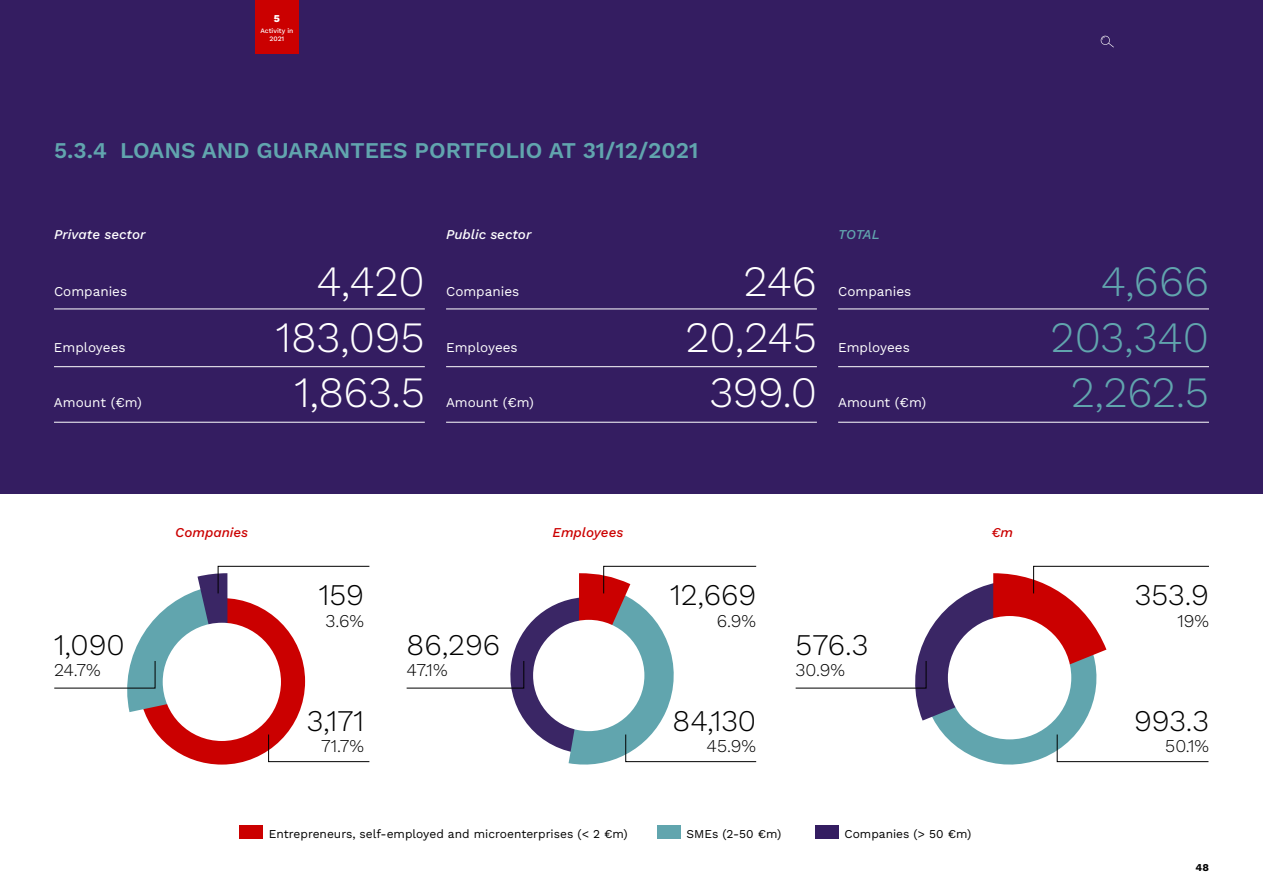
<style>
.page{position:relative;width:1263px;height:893px;background:#fff}
.page>*{position:absolute;margin:0;border:0;box-sizing:border-box;transform-origin:0 0}
.t1{font:300 43.2px "Work Sans";letter-spacing:-.01em;color:#fff}
.t2{font:300 43.2px "Work Sans";color:#61a5ae}
.t3{font:300 30px "Work Sans";color:#000}
.H3_B{font:600 22.5px "Work Sans";color:#61a5ae}
.t4{font:300 18px "Work Sans";color:#000}
.t5{font:13.5px "Work Sans";color:#fff}
.t6{font:italic 500 13.5px "Work Sans";color:#fff}
.t7{font:italic 500 13.5px "Work Sans";color:#cb0000}
.t8{font:italic 500 13.5px "Work Sans";letter-spacing:-.025em;color:#61a5ae}
.t9{font:12px "Work Sans";color:#000}
.t10{font:700 10.5px "Work Sans";color:#000}
.t11{font:800 10.5px "Work Sans";color:#fff}
.t12{font:500 6.75px/8.1px "Work Sans";color:#fff;text-align:center}
.s1{color:#341d61}
</style>
<div class="page">
<div style="left:0;top:0;width:1263px;height:493px;background:#341d61"></div>
<div style="left:239px;top:826px;width:24px;height:13px;background:#cb0000"></div>
<div style="left:657px;top:826px;width:23px;height:13px;background:#61a5ae"></div>
<div style="left:815px;top:826px;width:23px;height:13px;background:#341d61"></div>
<svg style="left:54px;top:566px;width:316px;height:199px"></svg>
<svg style="left:406px;top:566px;width:350px;height:199px"></svg>
<svg style="left:795px;top:566px;width:414px;height:199px"></svg>
<hr style="left:54px;top:309px;width:371px;height:1px;background:#fff">
<hr style="left:446px;top:309px;width:371px;height:1px;background:#fff">
<hr style="left:838px;top:309px;width:371px;height:1px;background:#fff">
<hr style="left:54px;top:366px;width:371px;height:1px;background:#fff">
<hr style="left:446px;top:366px;width:371px;height:1px;background:#fff">
<hr style="left:838px;top:366px;width:371px;height:1px;background:#fff">
<hr style="left:54px;top:422px;width:371px;height:1px;background:#fff">
<hr style="left:446px;top:422px;width:371px;height:1px;background:#fff">
<hr style="left:838px;top:422px;width:371px;height:1px;background:#fff">
<div style="left:255px;top:0;width:44px;height:54px;background:#cb0000"></div>
<svg style="left:1101px;top:36px;width:13px;height:11px"></svg>
<p class="t11" style="left:274px;top:10px;width:8px">5</p>
<p class="t12" style="left:260px;top:26px;width:34px">Activity in<br>2021</p>
<h3 class="H3_B" style="left:54px;top:133px;width:646px">5.3.4<span class="s1">.</span> LOANS AND GUARANTEES PORTFOLIO AT 31/12/2021</h3>
<p class="t6" style="left:54px;top:224px;width:93px">Private sector</p>
<p class="t6" style="left:446px;top:224px;width:87px">Public sector</p>
<p class="t8" style="left:838px;top:224px;width:43px">TOTAL</p>
<p class="t5" style="left:54px;top:281px;width:75px">Companies</p>
<p class="t1" style="left:317px;top:249px;width:110px">4,420</p>
<p class="t5" style="left:446px;top:281px;width:75px">Companies</p>
<p class="t1" style="left:743px;top:249px;width:75px">246</p>
<p class="t5" style="left:838px;top:281px;width:75px">Companies</p>
<p class="t2" style="left:1101px;top:249px;width:110px">4,666</p>
<p class="t5" style="left:54px;top:337px;width:73px">Employees</p>
<p class="t1" style="left:276px;top:304px;width:150px">183,095</p>
<p class="t5" style="left:446px;top:337px;width:73px">Employees</p>
<p class="t1" style="left:685px;top:304px;width:133px">20,245</p>
<p class="t5" style="left:838px;top:337px;width:73px">Employees</p>
<p class="t2" style="left:1050px;top:304px;width:160px">203,340</p>
<p class="t5" style="left:54px;top:392px;width:89px">Amount (€m)</p>
<p class="t1" style="left:294px;top:360px;width:132px">1,863.5</p>
<p class="t5" style="left:446px;top:392px;width:89px">Amount (€m)</p>
<p class="t1" style="left:709px;top:360px;width:109px">399.0</p>
<p class="t5" style="left:838px;top:392px;width:89px">Amount (€m)</p>
<p class="t2" style="left:1071px;top:360px;width:140px">2,262.5</p>
<p class="t3" style="left:54px;top:622px;width:72px">1,090</p>
<p class="t4" style="left:54px;top:657px;width:48px">24.7%</p>
<p class="t7" style="left:175px;top:522px;width:74px">Companies</p>
<p class="t3" style="left:319px;top:572px;width:47px">159</p>
<p class="t4" style="left:326px;top:607px;width:40px">3.6%</p>
<p class="t3" style="left:307px;top:698px;width:59px">3,171</p>
<p class="t4" style="left:321px;top:732px;width:44px">71.7%</p>
<p class="t3" style="left:407px;top:622px;width:95px">86,296</p>
<p class="t4" style="left:407px;top:657px;width:42px">47.1%</p>
<p class="t7" style="left:553px;top:522px;width:72px">Employees</p>
<p class="t3" style="left:670px;top:572px;width:88px">12,669</p>
<p class="t4" style="left:717px;top:607px;width:41px">6.9%</p>
<p class="t3" style="left:673px;top:698px;width:85px">84,130</p>
<p class="t4" style="left:706px;top:732px;width:51px">45.9%</p>
<p class="t3" style="left:796px;top:622px;width:74px">576.3</p>
<p class="t4" style="left:796px;top:657px;width:51px">30.9%</p>
<p class="t7" style="left:991px;top:522px;width:23px">€m</p>
<p class="t9" style="left:269px;top:824px;width:360px">Entrepreneurs, self-employed and microenterprises (&lt; 2 €m)</p>
<p class="t9" style="left:686px;top:824px;width:97px">SMEs (2-50 €m)</p>
<p class="t9" style="left:844px;top:824px;width:128px">Companies (&gt; 50 €m)</p>
<p class="t3" style="left:1135px;top:572px;width:76px">353.9</p>
<p class="t4" style="left:1177px;top:607px;width:33px">19%</p>
<p class="t3" style="left:1134px;top:698px;width:76px">993.3</p>
<p class="t4" style="left:1165px;top:732px;width:45px">50.1%</p>
<p class="t10" style="left:1195px;top:859px;width:15px">48</p>
</div>
